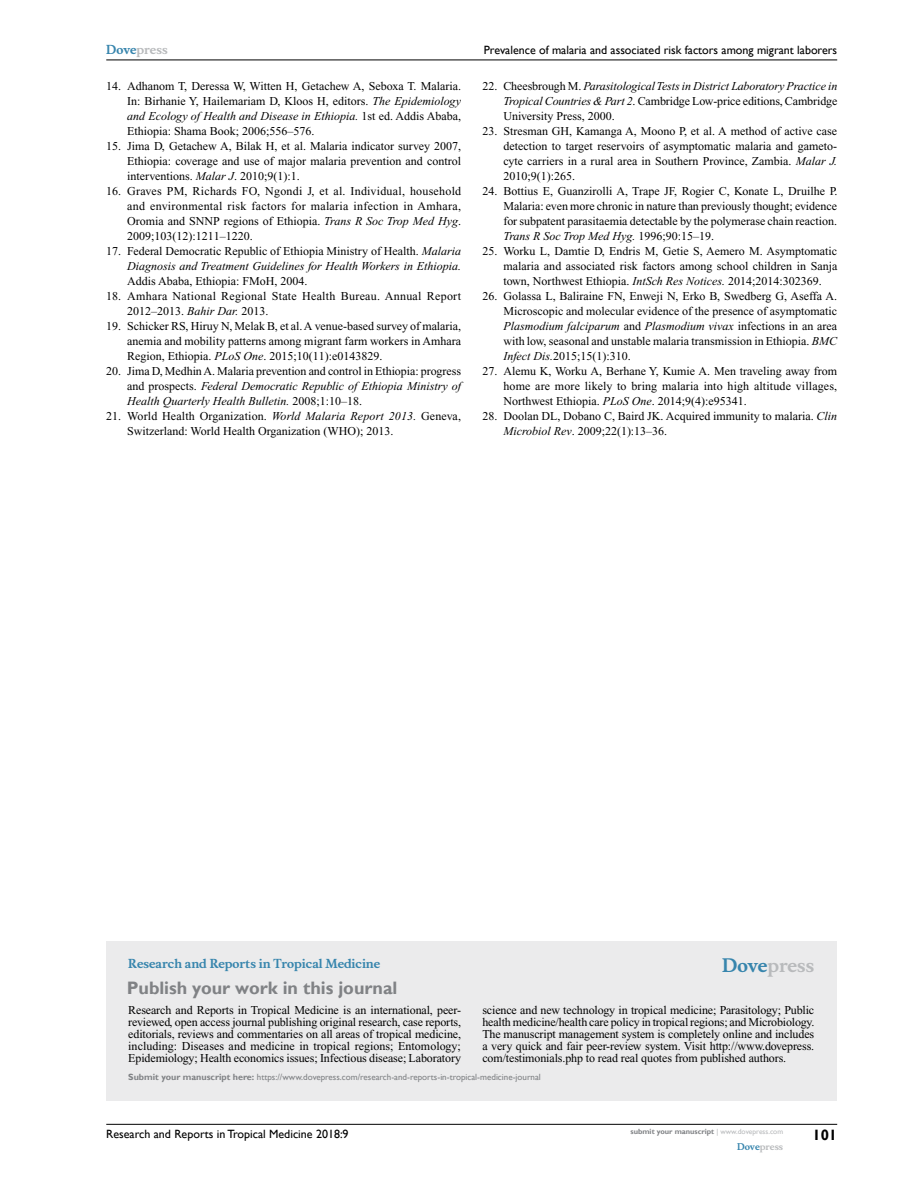
<style>
.page{position:relative;width:918px;height:1188px;background:#fff}
.page>*{position:absolute;margin:0;border:0;box-sizing:border-box;transform-origin:0 0}
.t1{font:700 18px "Gill Sans";color:#808285}
.t2{font:700 18px "Musee";color:#b8babc}
.t3{font:700 15px "Gill Sans";color:#000}
.t4{font:12px/15px "Times New Roman";color:#000;text-align:justify}
.t5{font:italic 12px/15px "Times New Roman";color:#000;text-align:right}
.t6{font:12px "Gill Sans";color:#000}
.t7{font:12px/15px "Times New Roman";letter-spacing:.025em;color:#000}
.t8{font:700 12px "Musee";color:#3785ad}
.t9{font:700 12px "Musee";color:#b8babc}
.t10{font:9px "Gill Sans";color:#808285}
.t11{font:700 9px "Musee";color:#b8babc}
.t12{font:700 7.5px "Gill Sans";color:#808285}
.s1{color:#3785ad}
.s2{font-style:italic}
.s3{font-style:normal}
.s4{font-weight:700}
.s5{font-weight:400;color:#b8babc}
</style>
<div class="page">
<div style="left:106px;top:941px;width:731px;height:159px;background:#ebebec"></div>
<hr style="left:106px;top:1124px;width:731px;height:1px;background:#000">
<hr style="left:106px;top:60px;width:731px;height:1px;background:#000">
<p class="t9" style="left:106px;top:43px;width:63px"><span class="s1">Dove</span>press</p>
<p class="t4" style="left:127px;top:79px;width:335px;text-indent:-21px">14. Adhanom T, Deressa W, Witten H, Getachew A, Seboxa T. Malaria.<br>In: Birhanie Y, Hailemariam D, Kloos H, editors. <span class="s2">The Epidemiology and Ecology of Health and Disease in Ethiopia.</span> 1st ed. Addis Ababa, Ethiopia: Shama Book; 2006;556–576.</p>
<p class="t4" style="left:127px;top:139px;width:335px;text-indent:-21px">15. Jima D, Getachew A, Bilak H, et al. Malaria indicator survey 2007, Ethiopia: coverage and use of major malaria prevention and control interventions. <span class="s2">Malar J</span>. 2010;9(1):1.</p>
<p class="t4" style="left:127px;top:184px;width:336px;text-indent:-21px">16. Graves PM, Richards FO, Ngondi J, et al. Individual, household and environmental risk factors for malaria infection in Amhara, Oromia and SNNP regions of Ethiopia. <span class="s2">Trans R Soc Trop Med Hyg</span>.<br>2009;103(12):1211–1220.</p>
<p class="t5" style="left:106px;top:244px;width:356px"><span class="s3">17. Federal Democratic Republic of Ethiopia Ministry of Health.</span> Malaria<br>Diagnosis and Treatment Guidelines for Health Workers in Ethiopia.</p>
<p class="t4" style="left:127px;top:274px;width:182px">Addis Ababa, Ethiopia: FMoH, 2004.</p>
<p class="t7" style="left:127px;top:289px;width:335px;text-indent:-21px">18. Amhara National Regional State Health Bureau. Annual Report<br>2012–2013. <span class="s2">Bahir Dar.</span> 2013.</p>
<p class="t4" style="left:127px;top:319px;width:335px;text-indent:-21px">19. Schicker RS, Hiruy N, Melak B, et al. A venue-based survey of malaria, anemia and mobility patterns among migrant farm workers in Amhara Region, Ethiopia. <span class="s2">PLoS One</span>. 2015;10(11):e0143829.</p>
<p class="t4" style="left:127px;top:364px;width:335px;text-indent:-21px">20. Jima D, Medhin A. Malaria prevention and control in Ethiopia: progress and prospects. <span class="s2">Federal Democratic Republic of Ethiopia Ministry of Health Quarterly Health Bulletin.</span> 2008;1:10–18.</p>
<p class="t4" style="left:127px;top:409px;width:335px;text-indent:-21px">21. World Health Organization. <span class="s2">World Malaria Report 2013.</span> Geneva,<br>Switzerland: World Health Organization (WHO); 2013.</p>
<p class="t6" style="left:484px;top:43px;width:355px">Prevalence of malaria and associated risk factors among migrant laborers</p>
<p class="t4" style="left:503px;top:79px;width:336px;text-indent:-21px">22. Cheesbrough M. <span class="s2">Parasitological Tests in District Laboratory Practice in Tropical Countries &amp; Part 2</span>. Cambridge Low-price editions, Cambridge University Press, 2000.</p>
<p class="t4" style="left:503px;top:124px;width:335px;text-indent:-21px">23. Stresman GH, Kamanga A, Moono P, et al. A method of active case detection to target reservoirs of asymptomatic malaria and gameto&shy;cyte carriers in a rural area in Southern Province, Zambia. <span class="s2">Malar J.<br></span>2010;9(1):265.</p>
<p class="t4" style="left:503px;top:184px;width:336px;text-indent:-21px">24. Bottius E, Guanzirolli A, Trape JF, Rogier C, Konate L, Druilhe P.<br>Malaria: even more chronic in nature than previously thought; evidence for subpatent parasitaemia detectable by the polymerase chain reaction.<br><span class="s2">Trans R Soc Trop Med Hyg.</span> 1996;90:15–19.</p>
<p class="t4" style="left:503px;top:244px;width:336px;text-indent:-21px">25. Worku L, Damtie D, Endris M, Getie S, Aemero M. Asymptomatic malaria and associated risk factors among school children in Sanja town, Northwest Ethiopia. <span class="s2">IntSch Res Notices.</span> 2014;2014:302369.</p>
<p class="t4" style="left:503px;top:289px;width:335px;text-indent:-21px">26. Golassa L, Baliraine FN, Enweji N, Erko B, Swedberg G, Aseffa A.<br>Microscopic and molecular evidence of the presence of asymptomatic <span class="s2">Plasmodium falciparum</span> and <span class="s2">Plasmodium vivax</span> infections in an area with low, seasonal and unstable malaria transmission in Ethiopia. <span class="s2">BMC Infect Dis.</span>2015;15(1):310.</p>
<p class="t4" style="left:503px;top:364px;width:335px;text-indent:-21px">27. Alemu K, Worku A, Berhane Y, Kumie A. Men traveling away from home are more likely to bring malaria into high altitude villages, Northwest Ethiopia. <span class="s2">PLoS One</span>. 2014;9(4):e95341.</p>
<p class="t4" style="left:503px;top:409px;width:335px;text-indent:-21px">28. Doolan DL, Dobano C, Baird JK. Acquired immunity to malaria. <span class="s2">Clin<br>Microbiol Rev</span>. 2009;22(1):13–36.</p>
<p class="t8" style="left:128px;top:956px;width:253px">Research and Reports in Tropical Medicine</p>
<h1 class="t1" style="left:127px;top:977px;width:272px">Publish your work in this journal</h1>
<h1 class="t2" style="left:722px;top:955px;width:94px"><span class="s1">Dove</span>press</h1>
<p class="t4" style="left:128px;top:1004px;width:334px;line-height:12px">Research and Reports in Tropical Medicine is an international, peer&shy;reviewed, open access journal publishing original research, case reports, editorials, reviews and commentaries on all areas of tropical medicine, including: Diseases and medicine in tropical regions; Entomology; Epidemiology; Health economics issues; Infectious disease; Laboratory</p>
<p class="t4" style="left:482px;top:1004px;width:333px;line-height:12px">science and new technology in tropical medicine; Parasitology; Public health medicine/health care policy in tropical regions; and Microbiology.<br>The manuscript management system is completely online and includes a very quick and fair peer-review system. Visit http://www.dovepress. com/testimonials.php to read real quotes from published authors.</p>
<p class="t10" style="left:128px;top:1072px;width:414px"><span class="s4">Submit your manuscript here:</span> https://www.dovepress.com/research-and-reports-in-tropical-medicine-journal</p>
<p class="t6" style="left:106px;top:1127px;width:244px">Research and Reports in Tropical Medicine 2018:9</p>
<p class="t12" style="left:631px;top:1127px;width:154px">submit your manuscript <span class="s5">| www.dovepress.com</span></p>
<p class="t11" style="left:737px;top:1141px;width:48px"><span class="s1">Dove</span>press</p>
<p class="t3" style="left:812px;top:1126px;width:26px">101</p>
</div>
